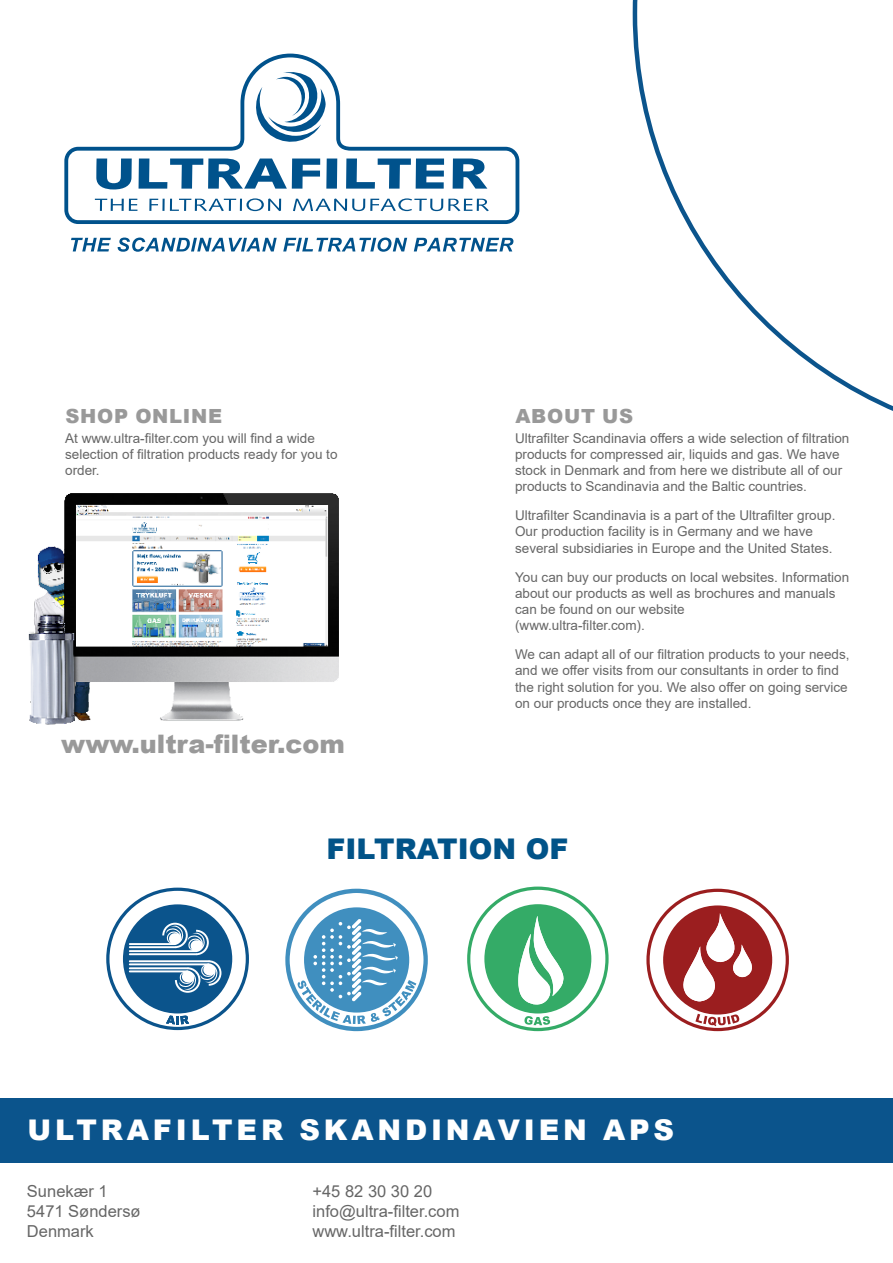
<style>
.page{position:relative;width:893px;height:1263px;background:#fff}
.page>*{position:absolute;margin:0;border:0;box-sizing:border-box;transform-origin:0 0}
.t1{font:900 28.5px "Arial";letter-spacing:.135em;color:#fff}
.Rec_Housing{font:900 28.5px "Arial";color:#015388}
.t2{font:900 25.5px "Arial";color:#999}
.t3{font:900 19.5px "Arial";letter-spacing:.035em;color:#999}
.Afsnitsformat_1{font:16.5px "Arial";color:#666}
.t4{font:13.5px/16.2px "Arial";color:#666}
</style>
<div class="page">
<div style="left:0;top:1098px;width:893px;height:65px;background:#0b548c"></div>
<svg style="left:633px;top:0;width:260px;height:411px"></svg>
<svg style="left:71px;top:238px;width:40px;height:13px"></svg>
<svg style="left:118px;top:238px;width:159px;height:14px"></svg>
<svg style="left:283px;top:238px;width:124px;height:14px"></svg>
<svg style="left:414px;top:238px;width:99px;height:13px"></svg>
<svg style="left:64px;top:54px;width:455px;height:170px"></svg>
<img style="left:28px;top:493px;width:311px;height:232px">
<svg style="left:106px;top:888px;width:143px;height:142px"></svg>
<svg style="left:646px;top:889px;width:143px;height:142px"></svg>
<svg style="left:467px;top:886px;width:142px;height:145px"></svg>
<svg style="left:285px;top:888px;width:143px;height:144px"></svg>
<p class="t3" style="left:66px;top:401px;width:158px">SHOP ONLINE</p>
<p class="t4" style="left:65px;top:430px;width:274px">At www.ultra-filter.com you will find a wide selection of filtration products ready for you to order.</p>
<p class="t2" style="left:61px;top:725px;width:285px">www.ultra-filter.com</p>
<p class="t3" style="left:515px;top:401px;width:119px">ABOUT US</p>
<p class="t4" style="left:515px;top:430px;width:336px">Ultrafilter Scandinavia offers a wide selection of filtration products for compressed air, liquids and gas. We have stock in Denmark and from here we distribute all of our products to Scandinavia and the Baltic countries.</p>
<p class="t4" style="left:515px;top:507px;width:322px">Ultrafilter Scandinavia is a part of the Ultrafilter group.<br>Our production facility is in Germany and we have several subsidiaries in Europe and the United States.</p>
<p class="t4" style="left:515px;top:569px;width:336px">You can buy our products on local websites. Information about our products as well as brochures and manuals can be found on our website</p>
<p class="t4" style="left:515px;top:617px;width:131px">(www.ultra-filter.com).</p>
<p class="t4" style="left:515px;top:646px;width:336px">We can adapt all of our filtration products to your needs, and we offer visits from our consultants in order to find the right solution for you. We also offer on going service on our products once they are installed.</p>
<p class="Rec_Housing" style="left:326px;top:828px;width:244px">FILTRATION OF</p>
<p class="t1" style="left:27px;top:1109px;width:648px">ULTRAFILTER SKANDINAVIEN APS</p>
<p class="Afsnitsformat_1" style="left:27px;top:1180px;width:82px">Sunekær 1</p>
<p class="Afsnitsformat_1" style="left:27px;top:1200px;width:115px">5471 Søndersø</p>
<p class="Afsnitsformat_1" style="left:27px;top:1220px;width:68px">Denmark</p>
<p class="Afsnitsformat_1" style="left:312px;top:1180px;width:121px">+45 82 30 30 20</p>
<p class="Afsnitsformat_1" style="left:312px;top:1200px;width:148px">info@ultra-filter.com</p>
<p class="Afsnitsformat_1" style="left:312px;top:1220px;width:145px">www.ultra-filter.com</p>
</div>
